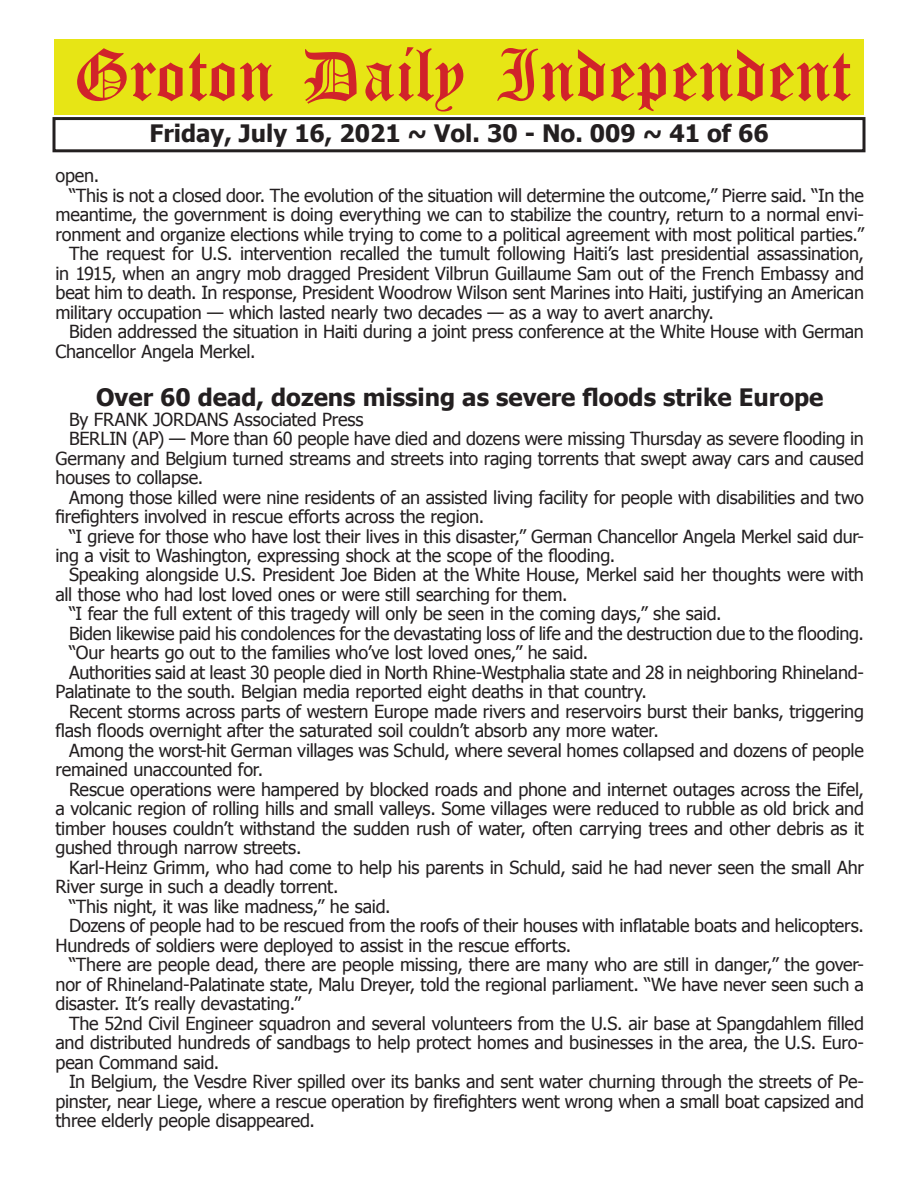
<style>
.page{position:relative;width:918px;height:1188px;background:#fff}
.page>*{position:absolute;margin:0;border:0;box-sizing:border-box;transform-origin:0 0}
.t1{font:54px "Old English Five";color:#d1232a}
.t2{font:700 24px "Tahoma";color:#231f20}
.t3{font:18px "Tahoma";letter-spacing:-.01em;color:#231f20}
</style>
<div class="page">
<div style="left:52px;top:117px;width:814px;height:35px;border:3px solid #231f20"></div>
<div style="left:54px;top:40px;width:810px;height:75px;background:#e7e515"></div>
<h1 class="t1" style="left:73px;top:50px;width:779px">Groton Daily Independent</h1>
<h2 class="t2" style="left:149px;top:116px;width:621px">Friday, July 16, 2021 ~ Vol. 30 - No. 009 ~ 41 of 66</h2>
<p class="t3" style="left:56px;top:164px;width:45px">open.</p>
<p class="t3" style="left:69px;top:183px;width:796px">“This is not a closed door. The evolution of the situation will determine the outcome,” Pierre said. “In the</p>
<p class="t3" style="left:56px;top:203px;width:810px">meantime, the government is doing everything we can to stabilize the country, return to a normal envi-</p>
<p class="t3" style="left:56px;top:222px;width:810px">ronment and organize elections while trying to come to a political agreement with most political parties.”</p>
<p class="t3" style="left:69px;top:242px;width:797px">The request for U.S. intervention recalled the tumult following Haiti’s last presidential assassination,</p>
<p class="t3" style="left:56px;top:261px;width:810px">in 1915, when an angry mob dragged President Vilbrun Guillaume Sam out of the French Embassy and</p>
<p class="t3" style="left:56px;top:281px;width:810px">beat him to death. In response, President Woodrow Wilson sent Marines into Haiti, justifying an American</p>
<p class="t3" style="left:56px;top:300px;width:660px">military occupation — which lasted nearly two decades — as a way to avert anarchy.</p>
<p class="t3" style="left:69px;top:320px;width:796px">Biden addressed the situation in Haiti during a joint press conference at the White House with German</p>
<p class="t3" style="left:56px;top:339px;width:202px">Chancellor Angela Merkel.</p>
<h2 class="t2" style="left:96px;top:380px;width:729px">Over 60 dead, dozens missing as severe floods strike Europe</h2>
<p class="t3" style="left:69px;top:407px;width:296px">By FRANK JORDANS Associated Press</p>
<p class="t3" style="left:69px;top:426px;width:796px">BERLIN (AP) — More than 60 people have died and dozens were missing Thursday as severe flooding in</p>
<p class="t3" style="left:56px;top:446px;width:810px">Germany and Belgium turned streams and streets into raging torrents that swept away cars and caused</p>
<p class="t3" style="left:56px;top:465px;width:149px">houses to collapse.</p>
<p class="t3" style="left:69px;top:485px;width:796px">Among those killed were nine residents of an assisted living facility for people with disabilities and two</p>
<p class="t3" style="left:56px;top:504px;width:430px">firefighters involved in rescue efforts across the region.</p>
<p class="t3" style="left:69px;top:524px;width:796px">“I grieve for those who have lost their lives in this disaster,” German Chancellor Angela Merkel said dur-</p>
<p class="t3" style="left:56px;top:543px;width:561px">ing a visit to Washington, expressing shock at the scope of the flooding.</p>
<p class="t3" style="left:69px;top:563px;width:796px">Speaking alongside U.S. President Joe Biden at the White House, Merkel said her thoughts were with</p>
<p class="t3" style="left:56px;top:582px;width:514px">all those who had lost loved ones or were still searching for them.</p>
<p class="t3" style="left:69px;top:602px;width:654px">“I fear the full extent of this tragedy will only be seen in the coming days,” she said.</p>
<p class="t3" style="left:69px;top:621px;width:796px">Biden likewise paid his condolences for the devastating loss of life and the destruction due to the flooding.</p>
<p class="t3" style="left:69px;top:641px;width:521px">“Our hearts go out to the families who’ve lost loved ones,” he said.</p>
<p class="t3" style="left:69px;top:660px;width:796px">Authorities said at least 30 people died in North Rhine-Westphalia state and 28 in neighboring Rhineland-</p>
<p class="t3" style="left:56px;top:680px;width:593px">Palatinate to the south. Belgian media reported eight deaths in that country.</p>
<p class="t3" style="left:69px;top:699px;width:796px">Recent storms across parts of western Europe made rivers and reservoirs burst their banks, triggering</p>
<p class="t3" style="left:56px;top:719px;width:605px">flash floods overnight after the saturated soil couldn’t absorb any more water.</p>
<p class="t3" style="left:69px;top:738px;width:796px">Among the worst-hit German villages was Schuld, where several homes collapsed and dozens of people</p>
<p class="t3" style="left:56px;top:758px;width:209px">remained unaccounted for.</p>
<p class="t3" style="left:69px;top:777px;width:797px">Rescue operations were hampered by blocked roads and phone and internet outages across the Eifel,</p>
<p class="t3" style="left:56px;top:797px;width:810px">a volcanic region of rolling hills and small valleys. Some villages were reduced to rubble as old brick and</p>
<p class="t3" style="left:56px;top:816px;width:810px">timber houses couldn’t withstand the sudden rush of water, often carrying trees and other debris as it</p>
<p class="t3" style="left:56px;top:836px;width:248px">gushed through narrow streets.</p>
<p class="t3" style="left:69px;top:855px;width:797px">Karl-Heinz Grimm, who had come to help his parents in Schuld, said he had never seen the small Ahr</p>
<p class="t3" style="left:56px;top:875px;width:285px">River surge in such a deadly torrent.</p>
<p class="t3" style="left:69px;top:894px;width:323px">“This night, it was like madness,” he said.</p>
<p class="t3" style="left:69px;top:914px;width:796px">Dozens of people had to be rescued from the roofs of their houses with inflatable boats and helicopters.</p>
<p class="t3" style="left:56px;top:933px;width:517px">Hundreds of soldiers were deployed to assist in the rescue efforts.</p>
<p class="t3" style="left:69px;top:953px;width:796px">“There are people dead, there are people missing, there are many who are still in danger,” the gover-</p>
<p class="t3" style="left:56px;top:972px;width:810px">nor of Rhineland-Palatinate state, Malu Dreyer, told the regional parliament. “We have never seen such a</p>
<p class="t3" style="left:56px;top:992px;width:247px">disaster. It’s really devastating.”</p>
<p class="t3" style="left:69px;top:1011px;width:796px">The 52nd Civil Engineer squadron and several volunteers from the U.S. air base at Spangdahlem filled</p>
<p class="t3" style="left:56px;top:1031px;width:810px">and distributed hundreds of sandbags to help protect homes and businesses in the area, the U.S. Euro-</p>
<p class="t3" style="left:56px;top:1050px;width:165px">pean Command said.</p>
<p class="t3" style="left:69px;top:1070px;width:796px">In Belgium, the Vesdre River spilled over its banks and sent water churning through the streets of Pe-</p>
<p class="t3" style="left:56px;top:1089px;width:810px">pinster, near Liege, where a rescue operation by firefighters went wrong when a small boat capsized and</p>
<p class="t3" style="left:56px;top:1109px;width:261px">three elderly people disappeared.</p>
</div>
